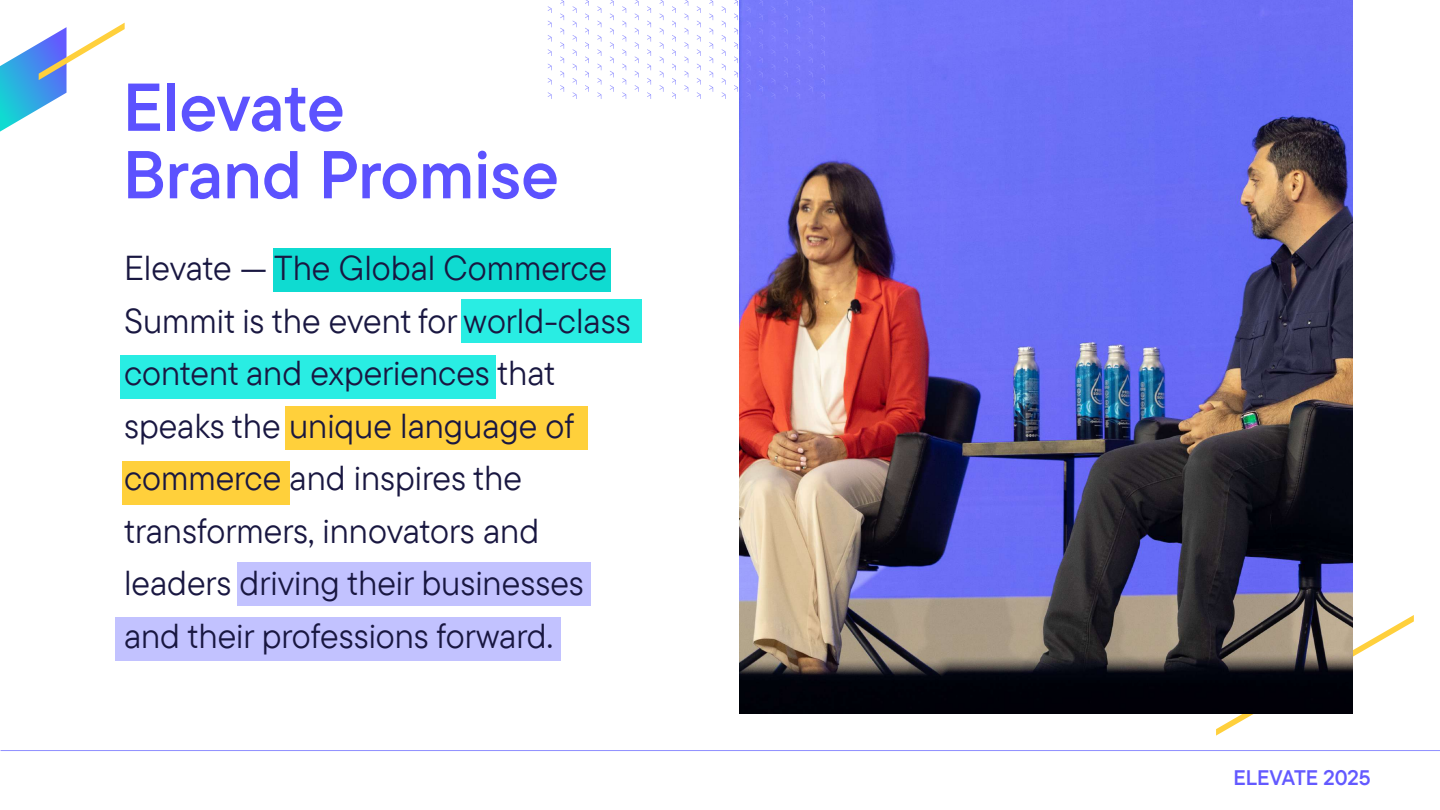
<style>
.page{position:relative;width:1440px;height:810px;background:#fff}
.page>*{position:absolute;margin:0;border:0;box-sizing:border-box;transform-origin:0 0}
.t1{font:67.5px/67.5px "TT Commons Pro Db";color:#5c52ff}
.t2{font:34.5px/52.5px "TT Commons Pro";color:#191741}
.t3{font:21px "TT Commons Pro Db";color:#6359ff}
</style>
<div class="page">
<svg style="left:1216px;top:615px;width:198px;height:121px"></svg>
<div style="left:273px;top:248px;width:338px;height:43px;background:#0fdbd1"></div>
<div style="left:461px;top:299px;width:181px;height:43px;background:#29ede3"></div>
<div style="left:121px;top:355px;width:375px;height:43px;background:#29ede3"></div>
<div style="left:122px;top:462px;width:168px;height:43px;background:#ffd03b"></div>
<div style="left:285px;top:407px;width:303px;height:43px;background:#ffd03b"></div>
<div style="left:115px;top:618px;width:446px;height:43px;background:#c2c2ff"></div>
<div style="left:237px;top:563px;width:354px;height:43px;background:#c2c2ff"></div>
<svg style="left:0;top:23px;width:125px;height:109px"></svg>
<hr style="left:1px;top:750px;width:1439px;height:1px;background:#8f8fff">
<img style="left:740px;top:0;width:612px;height:713px">
<svg style="left:647px;top:6px;width:4px;height:7px"></svg>
<svg style="left:660px;top:0;width:4px;height:6px"></svg>
<svg style="left:635px;top:0;width:4px;height:6px"></svg>
<svg style="left:597px;top:6px;width:4px;height:7px"></svg>
<svg style="left:610px;top:0;width:4px;height:6px"></svg>
<svg style="left:622px;top:6px;width:4px;height:7px"></svg>
<svg style="left:585px;top:0;width:4px;height:6px"></svg>
<svg style="left:548px;top:6px;width:4px;height:7px"></svg>
<svg style="left:560px;top:0;width:4px;height:6px"></svg>
<svg style="left:573px;top:6px;width:4px;height:7px"></svg>
<svg style="left:647px;top:21px;width:4px;height:6px"></svg>
<svg style="left:660px;top:13px;width:4px;height:7px"></svg>
<svg style="left:647px;top:35px;width:4px;height:7px"></svg>
<svg style="left:660px;top:28px;width:4px;height:6px"></svg>
<svg style="left:647px;top:49px;width:4px;height:7px"></svg>
<svg style="left:660px;top:42px;width:4px;height:7px"></svg>
<svg style="left:647px;top:64px;width:4px;height:6px"></svg>
<svg style="left:660px;top:56px;width:4px;height:7px"></svg>
<svg style="left:647px;top:78px;width:4px;height:7px"></svg>
<svg style="left:660px;top:71px;width:4px;height:6px"></svg>
<svg style="left:647px;top:92px;width:4px;height:7px"></svg>
<svg style="left:660px;top:85px;width:4px;height:7px"></svg>
<svg style="left:635px;top:13px;width:4px;height:7px"></svg>
<svg style="left:635px;top:28px;width:4px;height:6px"></svg>
<svg style="left:597px;top:21px;width:4px;height:6px"></svg>
<svg style="left:610px;top:13px;width:4px;height:7px"></svg>
<svg style="left:597px;top:35px;width:4px;height:7px"></svg>
<svg style="left:610px;top:28px;width:4px;height:6px"></svg>
<svg style="left:622px;top:21px;width:4px;height:6px"></svg>
<svg style="left:622px;top:35px;width:4px;height:7px"></svg>
<svg style="left:585px;top:13px;width:4px;height:7px"></svg>
<svg style="left:585px;top:28px;width:4px;height:6px"></svg>
<svg style="left:548px;top:21px;width:4px;height:6px"></svg>
<svg style="left:560px;top:13px;width:4px;height:7px"></svg>
<svg style="left:548px;top:35px;width:4px;height:7px"></svg>
<svg style="left:560px;top:28px;width:4px;height:6px"></svg>
<svg style="left:573px;top:21px;width:4px;height:6px"></svg>
<svg style="left:573px;top:35px;width:4px;height:7px"></svg>
<svg style="left:635px;top:42px;width:4px;height:7px"></svg>
<svg style="left:635px;top:56px;width:4px;height:7px"></svg>
<svg style="left:635px;top:71px;width:4px;height:6px"></svg>
<svg style="left:635px;top:85px;width:4px;height:7px"></svg>
<svg style="left:597px;top:49px;width:4px;height:7px"></svg>
<svg style="left:610px;top:42px;width:4px;height:7px"></svg>
<svg style="left:597px;top:64px;width:4px;height:6px"></svg>
<svg style="left:610px;top:56px;width:4px;height:7px"></svg>
<svg style="left:622px;top:49px;width:4px;height:7px"></svg>
<svg style="left:597px;top:78px;width:4px;height:7px"></svg>
<svg style="left:610px;top:71px;width:4px;height:6px"></svg>
<svg style="left:622px;top:64px;width:4px;height:6px"></svg>
<svg style="left:597px;top:92px;width:4px;height:7px"></svg>
<svg style="left:610px;top:85px;width:4px;height:7px"></svg>
<svg style="left:622px;top:78px;width:4px;height:7px"></svg>
<svg style="left:622px;top:92px;width:4px;height:7px"></svg>
<svg style="left:585px;top:42px;width:4px;height:7px"></svg>
<svg style="left:585px;top:56px;width:4px;height:7px"></svg>
<svg style="left:585px;top:71px;width:4px;height:6px"></svg>
<svg style="left:585px;top:85px;width:4px;height:7px"></svg>
<svg style="left:548px;top:49px;width:4px;height:7px"></svg>
<svg style="left:560px;top:42px;width:4px;height:7px"></svg>
<svg style="left:548px;top:64px;width:4px;height:6px"></svg>
<svg style="left:560px;top:56px;width:4px;height:7px"></svg>
<svg style="left:573px;top:49px;width:4px;height:7px"></svg>
<svg style="left:548px;top:78px;width:4px;height:7px"></svg>
<svg style="left:560px;top:71px;width:4px;height:6px"></svg>
<svg style="left:573px;top:64px;width:4px;height:6px"></svg>
<svg style="left:548px;top:92px;width:4px;height:7px"></svg>
<svg style="left:560px;top:85px;width:4px;height:7px"></svg>
<svg style="left:573px;top:78px;width:4px;height:7px"></svg>
<svg style="left:573px;top:92px;width:4px;height:7px"></svg>
<svg style="left:747px;top:6px;width:3px;height:7px"></svg>
<svg style="left:759px;top:0;width:4px;height:6px"></svg>
<svg style="left:734px;top:0;width:4px;height:6px"></svg>
<svg style="left:697px;top:6px;width:4px;height:7px"></svg>
<svg style="left:709px;top:0;width:4px;height:6px"></svg>
<svg style="left:722px;top:6px;width:4px;height:7px"></svg>
<svg style="left:684px;top:0;width:4px;height:6px"></svg>
<svg style="left:672px;top:6px;width:4px;height:7px"></svg>
<svg style="left:747px;top:21px;width:3px;height:6px"></svg>
<svg style="left:759px;top:13px;width:4px;height:7px"></svg>
<svg style="left:747px;top:35px;width:3px;height:7px"></svg>
<svg style="left:759px;top:28px;width:4px;height:6px"></svg>
<svg style="left:747px;top:49px;width:3px;height:7px"></svg>
<svg style="left:759px;top:42px;width:4px;height:7px"></svg>
<svg style="left:747px;top:64px;width:3px;height:6px"></svg>
<svg style="left:759px;top:56px;width:4px;height:7px"></svg>
<svg style="left:747px;top:78px;width:3px;height:7px"></svg>
<svg style="left:759px;top:71px;width:4px;height:6px"></svg>
<svg style="left:747px;top:92px;width:3px;height:7px"></svg>
<svg style="left:759px;top:85px;width:4px;height:7px"></svg>
<svg style="left:734px;top:13px;width:4px;height:7px"></svg>
<svg style="left:734px;top:28px;width:4px;height:6px"></svg>
<svg style="left:697px;top:21px;width:4px;height:6px"></svg>
<svg style="left:709px;top:13px;width:4px;height:7px"></svg>
<svg style="left:697px;top:35px;width:4px;height:7px"></svg>
<svg style="left:709px;top:28px;width:4px;height:6px"></svg>
<svg style="left:722px;top:21px;width:4px;height:6px"></svg>
<svg style="left:722px;top:35px;width:4px;height:7px"></svg>
<svg style="left:684px;top:13px;width:4px;height:7px"></svg>
<svg style="left:684px;top:28px;width:4px;height:6px"></svg>
<svg style="left:672px;top:21px;width:4px;height:6px"></svg>
<svg style="left:672px;top:35px;width:4px;height:7px"></svg>
<svg style="left:734px;top:42px;width:4px;height:7px"></svg>
<svg style="left:734px;top:56px;width:4px;height:7px"></svg>
<svg style="left:734px;top:71px;width:4px;height:6px"></svg>
<svg style="left:734px;top:85px;width:4px;height:7px"></svg>
<svg style="left:697px;top:49px;width:4px;height:7px"></svg>
<svg style="left:709px;top:42px;width:4px;height:7px"></svg>
<svg style="left:697px;top:64px;width:4px;height:6px"></svg>
<svg style="left:709px;top:56px;width:4px;height:7px"></svg>
<svg style="left:722px;top:49px;width:4px;height:7px"></svg>
<svg style="left:697px;top:78px;width:4px;height:7px"></svg>
<svg style="left:709px;top:71px;width:4px;height:6px"></svg>
<svg style="left:722px;top:64px;width:4px;height:6px"></svg>
<svg style="left:697px;top:92px;width:4px;height:7px"></svg>
<svg style="left:709px;top:85px;width:4px;height:7px"></svg>
<svg style="left:722px;top:78px;width:4px;height:7px"></svg>
<svg style="left:722px;top:92px;width:4px;height:7px"></svg>
<svg style="left:684px;top:42px;width:4px;height:7px"></svg>
<svg style="left:684px;top:56px;width:4px;height:7px"></svg>
<svg style="left:684px;top:71px;width:4px;height:6px"></svg>
<svg style="left:684px;top:85px;width:4px;height:7px"></svg>
<svg style="left:672px;top:49px;width:4px;height:7px"></svg>
<svg style="left:672px;top:64px;width:4px;height:6px"></svg>
<svg style="left:672px;top:78px;width:4px;height:7px"></svg>
<svg style="left:672px;top:92px;width:4px;height:7px"></svg>
<svg style="left:796px;top:6px;width:4px;height:7px"></svg>
<svg style="left:809px;top:0;width:4px;height:6px"></svg>
<svg style="left:821px;top:6px;width:4px;height:7px"></svg>
<svg style="left:784px;top:0;width:4px;height:6px"></svg>
<svg style="left:771px;top:6px;width:4px;height:7px"></svg>
<svg style="left:796px;top:21px;width:4px;height:6px"></svg>
<svg style="left:809px;top:13px;width:4px;height:7px"></svg>
<svg style="left:796px;top:35px;width:4px;height:7px"></svg>
<svg style="left:809px;top:28px;width:4px;height:6px"></svg>
<svg style="left:821px;top:21px;width:4px;height:6px"></svg>
<svg style="left:821px;top:35px;width:4px;height:7px"></svg>
<svg style="left:784px;top:13px;width:4px;height:7px"></svg>
<svg style="left:784px;top:28px;width:4px;height:6px"></svg>
<svg style="left:771px;top:21px;width:4px;height:6px"></svg>
<svg style="left:771px;top:35px;width:4px;height:7px"></svg>
<svg style="left:796px;top:49px;width:4px;height:7px"></svg>
<svg style="left:809px;top:42px;width:4px;height:7px"></svg>
<svg style="left:796px;top:64px;width:4px;height:6px"></svg>
<svg style="left:809px;top:56px;width:4px;height:7px"></svg>
<svg style="left:821px;top:49px;width:4px;height:7px"></svg>
<svg style="left:796px;top:78px;width:4px;height:7px"></svg>
<svg style="left:809px;top:71px;width:4px;height:6px"></svg>
<svg style="left:821px;top:64px;width:4px;height:6px"></svg>
<svg style="left:796px;top:92px;width:4px;height:7px"></svg>
<svg style="left:809px;top:85px;width:4px;height:7px"></svg>
<svg style="left:821px;top:78px;width:4px;height:7px"></svg>
<svg style="left:821px;top:92px;width:4px;height:7px"></svg>
<svg style="left:784px;top:42px;width:4px;height:7px"></svg>
<svg style="left:784px;top:56px;width:4px;height:7px"></svg>
<svg style="left:784px;top:71px;width:4px;height:6px"></svg>
<svg style="left:784px;top:85px;width:4px;height:7px"></svg>
<svg style="left:771px;top:49px;width:4px;height:7px"></svg>
<svg style="left:771px;top:64px;width:4px;height:6px"></svg>
<svg style="left:771px;top:78px;width:4px;height:7px"></svg>
<svg style="left:771px;top:92px;width:4px;height:7px"></svg>
<h1 class="t1" style="left:123px;top:73px;width:437px">Elevate<br>Brand Promise</h1>
<p class="t2" style="left:124px;top:242px;width:508px">Elevate — The Global Commerce<br>Summit is the event for world-class content and experiences that speaks the unique language of commerce and inspires the transformers, innovators and leaders driving their businesses and their professions forward.</p>
<p class="t3" style="left:1234px;top:762px;width:139px">ELEVATE 2025</p>
</div>
